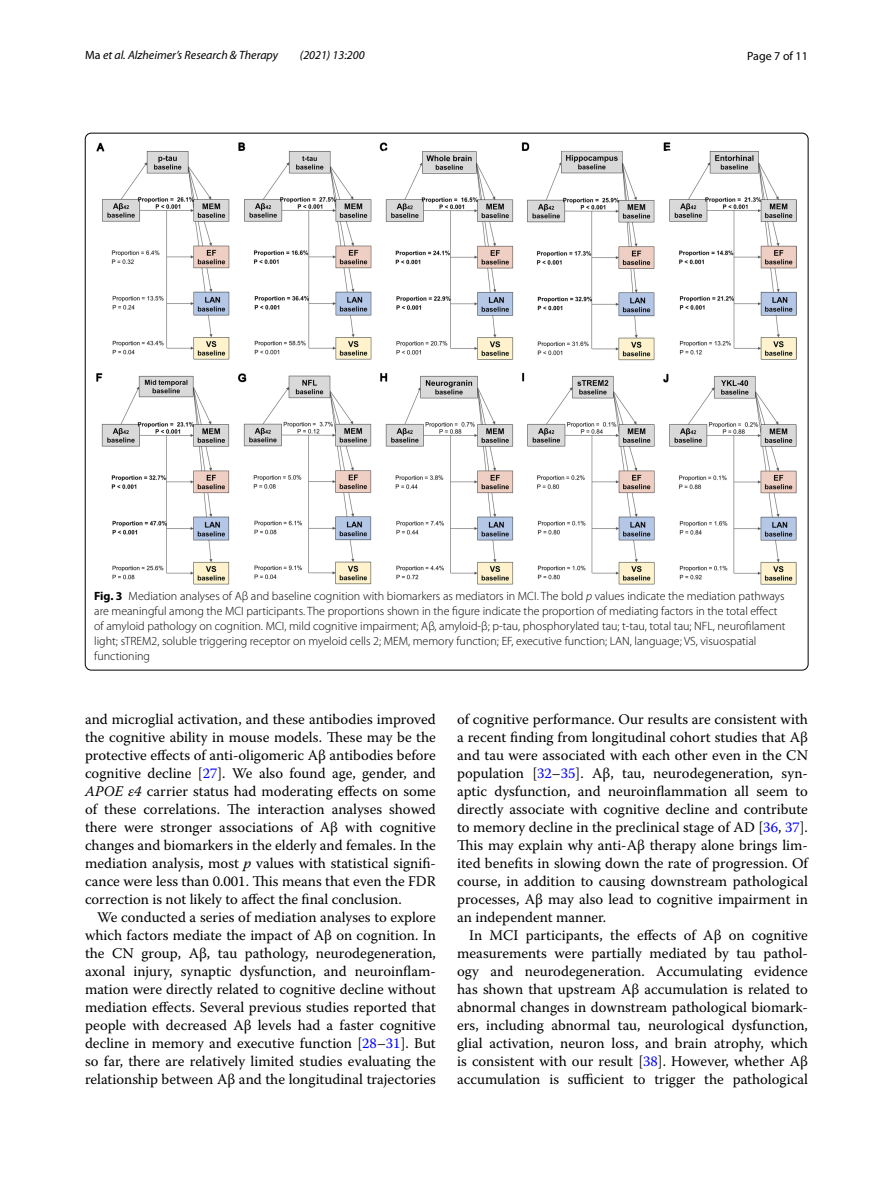
<style>
.page{position:relative;width:893px;height:1187px;background:#fff}
.page>*{position:absolute;margin:0;border:0;box-sizing:border-box;transform-origin:0 0}
.t1{font:14.7px/18px "Warnock Pro";color:#000;text-align:justify}
.t2{font:300 12px/15px "Myriad Pro";color:#000}
.t3{font:italic 12px "Myriad Pro";color:#000}
.t4{font:12px "Myriad Pro";color:#000}
.s1{font-style:normal}
.s2{font-weight:700}
.s3{font-style:italic}
.s4{color:#00f}
</style>
<div class="page">
<img style="left:96px;top:142px;width:701px;height:442px">
<p class="t3" style="left:85px;top:48px;width:195px"><span class="s1">Ma</span> et al. Alzheimer’s Research &amp; Therapy</p>
<p class="t3" style="left:300px;top:48px;width:66px">(2021) 13:200</p>
<p class="t4" style="left:747px;top:48px;width:62px">Page 7 of 11</p>
<p class="t2" style="left:94px;top:588px;width:693px"><span class="s2">Fig. 3</span> Mediation analyses of Aβ and baseline cognition with biomarkers as mediators in MCI. The bold <span class="s3">p</span> values indicate the mediation pathways are meaningful among the MCI participants. The proportions shown in the figure indicate the proportion of mediating factors in the total effect of amyloid pathology on cognition. MCI, mild cognitive impairment; Aβ, amyloid-β; p-tau, phosphorylated tau; t-tau, total tau; NFL, neurofilament light; sTREM2, soluble triggering receptor on myeloid cells 2; MEM, memory function; EF, executive function; LAN, language; VS, visuospatial functioning</p>
<p class="t1" style="left:85px;top:710px;width:352px">and microglial activation, and these antibodies improved the cognitive ability in mouse models. These may be the protective effects of anti-oligomeric Aβ antibodies before cognitive decline [<span class="s4">27</span>]. We also found age, gender, and <span class="s3">APOE ε4</span> carrier status had moderating effects on some of these correlations. The interaction analyses showed there were stronger associations of Aβ with cognitive changes and biomarkers in the elderly and females. In the mediation analysis, most <span class="s3">p</span> values with statistical signifi&shy;cance were less than 0.001. This means that even the FDR correction is not likely to affect the final conclusion.</p>
<p class="t1" style="left:85px;top:908px;width:352px;text-indent:12px">We conducted a series of mediation analyses to explore which factors mediate the impact of Aβ on cognition. In the CN group, Aβ, tau pathology, neurodegeneration, axonal injury, synaptic dysfunction, and neuroinflam&shy;mation were directly related to cognitive decline without mediation effects. Several previous studies reported that people with decreased Aβ levels had a faster cognitive decline in memory and executive function [<span class="s4">28</span>–<span class="s4">31</span>]. But so far, there are relatively limited studies evaluating the relationship between Aβ and the longitudinal trajectories</p>
<p class="t1" style="left:457px;top:710px;width:352px">of cognitive performance. Our results are consistent with a recent finding from longitudinal cohort studies that Aβ and tau were associated with each other even in the CN population [<span class="s4">32</span>–<span class="s4">35</span>]. Aβ, tau, neurodegeneration, syn&shy;aptic dysfunction, and neuroinflammation all seem to directly associate with cognitive decline and contribute to memory decline in the preclinical stage of AD [<span class="s4">36</span>, <span class="s4">37</span>].<br>This may explain why anti-Aβ therapy alone brings lim&shy;ited benefits in slowing down the rate of progression. Of course, in addition to causing downstream pathological processes, Aβ may also lead to cognitive impairment in an independent manner.</p>
<p class="t1" style="left:457px;top:926px;width:352px;text-indent:12px">In MCI participants, the effects of Aβ on cognitive measurements were partially mediated by tau pathol&shy;ogy and neurodegeneration. Accumulating evidence has shown that upstream Aβ accumulation is related to abnormal changes in downstream pathological biomark&shy;ers, including abnormal tau, neurological dysfunction, glial activation, neuron loss, and brain atrophy, which is consistent with our result [<span class="s4">38</span>]. However, whether Aβ accumulation is sufficient to trigger the pathological</p>
</div>
